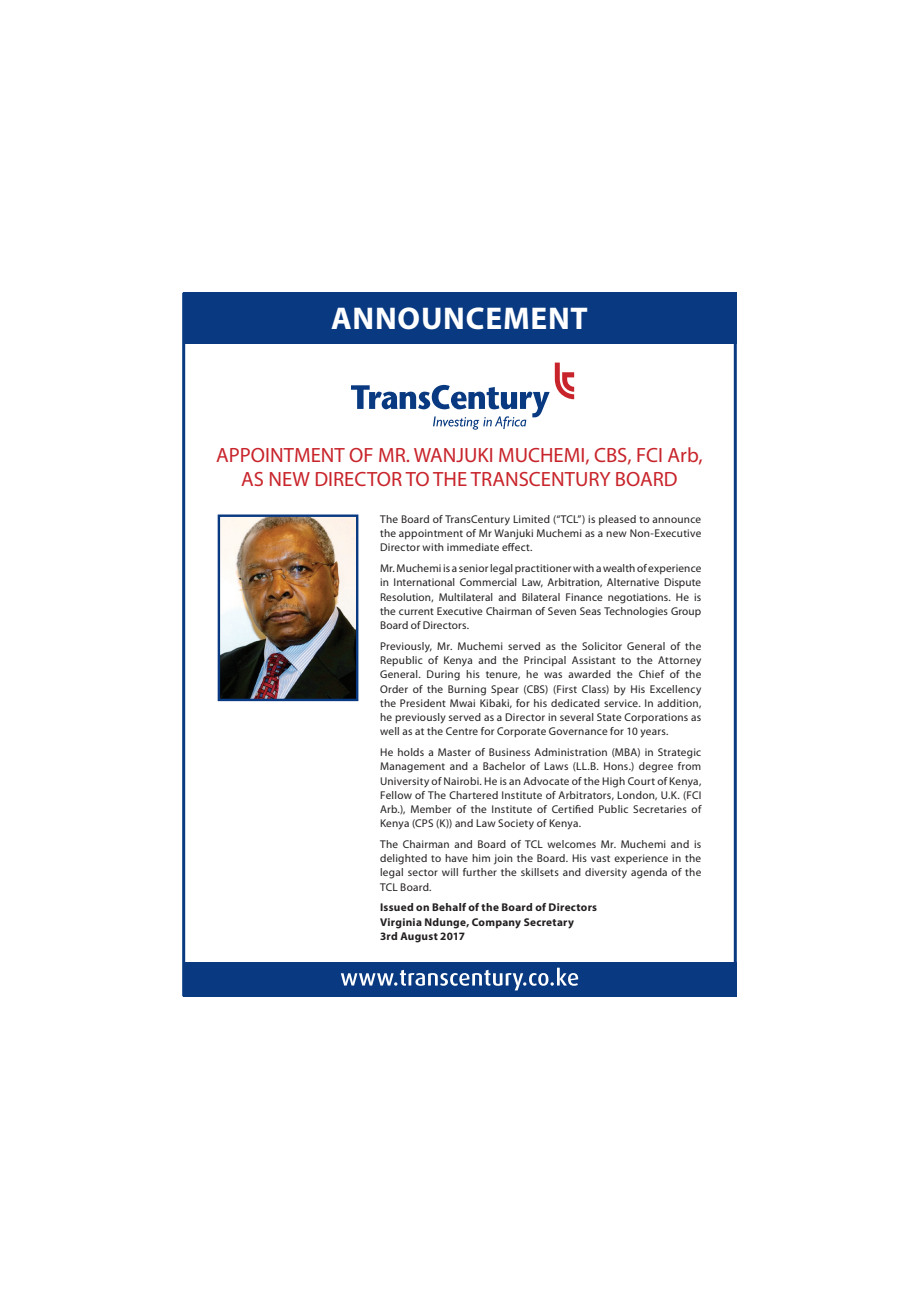
<style>
.page{position:relative;width:919px;height:1289px;background:#fff}
.page>*{position:absolute;margin:0;border:0;box-sizing:border-box;transform-origin:0 0}
.t1{font:700 31.5px "Myriad Pro";letter-spacing:.025em;color:#fff}
.t2{font:20.7px/24px "Myriad Pro";color:#c8242b;text-align:center}
.t3{font:11.25px/14.2px "Myriad Pro";letter-spacing:.02em;color:#231f20;text-align:justify}
.t4{font:700 11.25px/14.2px "Myriad Pro";letter-spacing:.025em;color:#231f20}
</style>
<div class="page">
<div style="left:183px;top:961px;width:553px;height:35px;background:#083981"></div>
<div style="left:183px;top:293px;width:553px;height:51px;background:#083981"></div>
<svg style="left:341px;top:967px;width:237px;height:23px"></svg>
<svg style="left:351px;top:362px;width:223px;height:67px"></svg>
<img style="left:221px;top:517px;width:134px;height:181px">
<div style="left:218px;top:514px;width:140px;height:187px;border:2px solid #083981"></div>
<h1 class="t1" style="left:331px;top:301px;width:258px">ANNOUNCEMENT</h1>
<h2 class="t2" style="left:216px;top:443px;width:488px">APPOINTMENT OF MR. WANJUKI MUCHEMI, CBS, FCI Arb,<br>AS NEW DIRECTOR TO THE TRANSCENTURY BOARD</h2>
<p class="t3" style="left:380px;top:512px;width:323px">The Board of TransCentury Limited (“TCL”) is pleased to announce the appointment of Mr Wanjuki Muchemi as a new Non-Executive Director with immediate effect.</p>
<p class="t3" style="left:380px;top:561px;width:323px">Mr. Muchemi is a senior legal practitioner with a wealth of experience in International Commercial Law, Arbitration, Alternative Dispute Resolution, Multilateral and Bilateral Finance negotiations. He is the current Executive Chairman of Seven Seas Technologies Group Board of Directors.</p>
<p class="t3" style="left:380px;top:639px;width:323px">Previously, Mr. Muchemi served as the Solicitor General of the Republic of Kenya and the Principal Assistant to the Attorney General. During his tenure, he was awarded the Chief of the Order of the Burning Spear (CBS) (First Class) by His Excellency the President Mwai Kibaki, for his dedicated service. In addition, he previously served as a Director in several State Corporations as well as at the Centre for Corporate Governance for 10 years.</p>
<p class="t3" style="left:380px;top:745px;width:323px">He holds a Master of Business Administration (MBA) in Strategic Management and a Bachelor of Laws (LL.B. Hons.) degree from University of Nairobi. He is an Advocate of the High Court of Kenya, Fellow of The Chartered Institute of Arbitrators, London, U.K. (FCI Arb.), Member of the Institute of Certified Public Secretaries of Kenya (CPS (K)) and Law Society of Kenya.</p>
<p class="t3" style="left:380px;top:837px;width:323px">The Chairman and Board of TCL welcomes Mr. Muchemi and is delighted to have him join the Board. His vast experience in the legal sector will further the skillsets and diversity agenda of the TCL Board.</p>
<p class="t4" style="left:380px;top:900px;width:218px">Issued on Behalf of the Board of Directors<br>Virginia Ndunge, Company Secretary<br>3rd August 2017</p>
</div>
